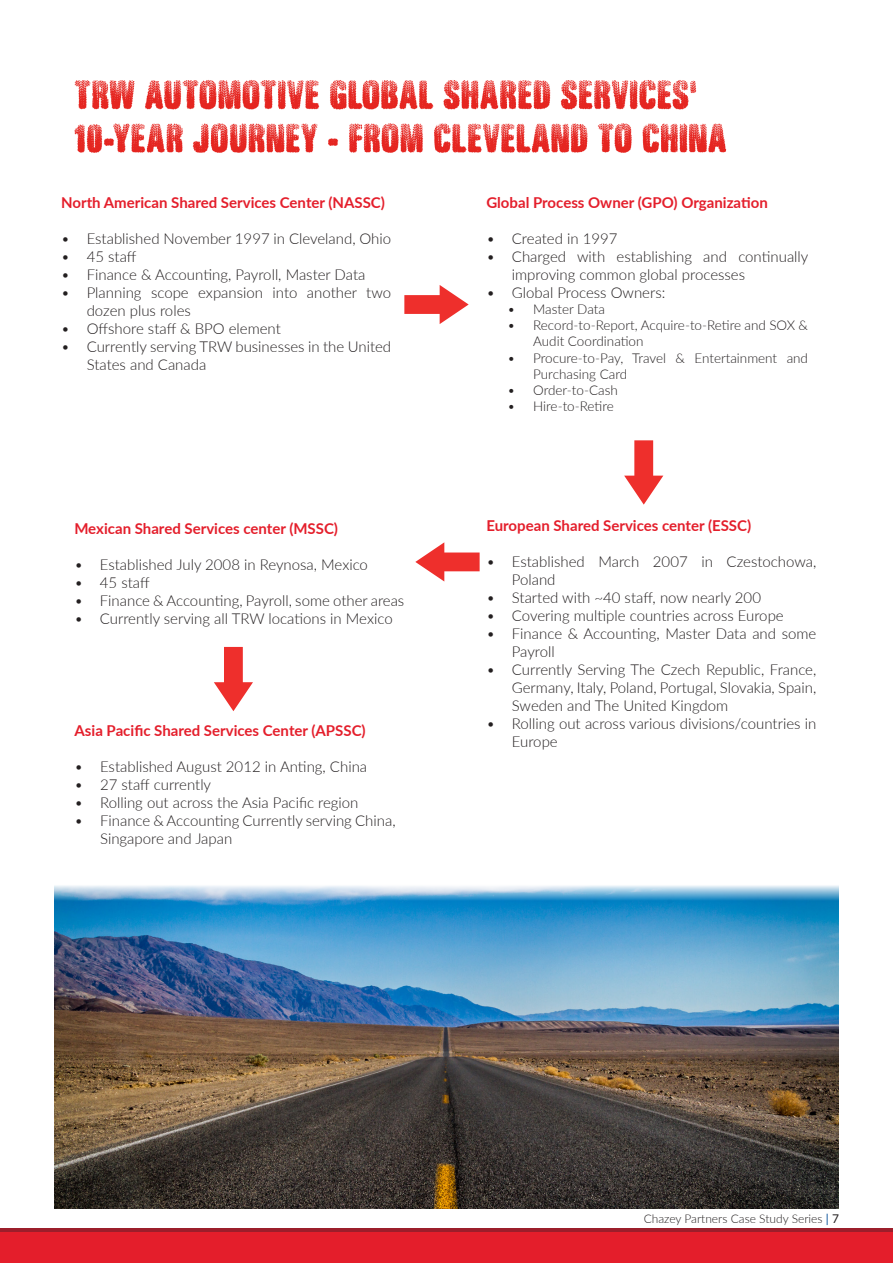
<style>
.page{position:relative;width:893px;height:1263px;background:#fff}
.page>*{position:absolute;margin:0;border:0;box-sizing:border-box;transform-origin:0 0}
.t1{font:300 15px/18px "Lato";color:#231f20}
.t2{font:700 15px "Lato";color:#e41e2b}
.t3{font:300 13.5px/16.2px "Lato";color:#231f20}
.t4{font:300 12px "Lato";color:#231f20}
.s1{font-weight:400;color:#004c97}
.s2{font-weight:400}
</style>
<div class="page">
<div style="left:0;top:1232px;width:893px;height:31px;background:#e41e2b"></div>
<hr style="left:0;top:1228px;width:893px;height:4px;background:#9c1e2b">
<img style="left:55px;top:885px;width:783px;height:324px">
<svg style="left:404px;top:285px;width:65px;height:39px"></svg>
<svg style="left:624px;top:440px;width:39px;height:65px"></svg>
<svg style="left:415px;top:542px;width:65px;height:39px"></svg>
<svg style="left:214px;top:647px;width:39px;height:64px"></svg>
<img style="left:74px;top:80px;width:653px;height:73px">
<p class="t2" style="left:61px;top:191px;width:325px">North American Shared Services Center (NASSC)</p>
<p class="t1" style="left:61px;top:229px;width:331px">• Established November 1997 in Cleveland, Ohio</p>
<p class="t1" style="left:61px;top:247px;width:77px">• 45 staff</p>
<p class="t1" style="left:61px;top:265px;width:306px">• Finance &amp; Accounting, Payroll, Master Data</p>
<p class="t1" style="left:87px;top:283px;width:306px;text-indent:-26px">• Planning scope expansion into another two dozen plus roles</p>
<p class="t1" style="left:61px;top:319px;width:221px">• Offshore staff &amp; BPO element</p>
<p class="t1" style="left:87px;top:337px;width:306px;text-indent:-26px">• Currently serving TRW businesses in the United<br>States and Canada</p>
<p class="t2" style="left:74px;top:518px;width:265px">Mexican Shared Services center (MSSC)</p>
<p class="t1" style="left:74px;top:555px;width:295px">• Established July 2008 in Reynosa, Mexico</p>
<p class="t1" style="left:74px;top:573px;width:77px">• 45 staff</p>
<p class="t1" style="left:74px;top:591px;width:331px">• Finance &amp; Accounting, Payroll, some other areas</p>
<p class="t1" style="left:74px;top:609px;width:320px">• Currently serving all TRW locations in Mexico</p>
<p class="t2" style="left:75px;top:720px;width:293px">Asia Pacific Shared Services Center (APSSC)</p>
<p class="t1" style="left:75px;top:757px;width:294px">• Established August 2012 in Anting, China</p>
<p class="t1" style="left:75px;top:775px;width:138px">• 27 staff currently</p>
<p class="t1" style="left:75px;top:793px;width:285px">• Rolling out across the Asia Pacific region</p>
<p class="t1" style="left:100px;top:811px;width:297px;text-indent:-26px">• Finance &amp; Accounting Currently serving China,<br>Singapore and Japan</p>
<p class="t2" style="left:486px;top:191px;width:283px">Global Process Owner (GPO) Organization</p>
<p class="t1" style="left:486px;top:229px;width:133px">• Created in 1997</p>
<p class="t1" style="left:512px;top:247px;width:298px;text-indent:-26px">• Charged with establishing and continually improving common global processes</p>
<p class="t1" style="left:486px;top:283px;width:180px">• Global Process Owners:</p>
<p class="t3" style="left:508px;top:300px;width:99px">• Master Data</p>
<p class="t3" style="left:533px;top:317px;width:276px;text-indent:-26px">• Record-to-Report, Acquire-to-Retire and SOX &amp;<br>Audit Coordination</p>
<p class="t3" style="left:533px;top:349px;width:276px;text-indent:-26px">• Procure-to-Pay, Travel &amp; Entertainment and<br>Purchasing Card</p>
<p class="t3" style="left:508px;top:381px;width:112px">• Order-to-Cash</p>
<p class="t3" style="left:508px;top:398px;width:108px">• Hire-to-Retire</p>
<p class="t2" style="left:486px;top:515px;width:266px">European Shared Services center (ESSC)</p>
<p class="t1" style="left:512px;top:552px;width:306px;text-indent:-26px">• Established March 2007 in Czestochowa,<br>Poland</p>
<p class="t1" style="left:486px;top:588px;width:276px">• Started with ~40 staff, now nearly 200</p>
<p class="t1" style="left:486px;top:606px;width:299px">• Covering multiple countries across Europe</p>
<p class="t1" style="left:512px;top:624px;width:306px;text-indent:-26px">• Finance &amp; Accounting, Master Data and some<br>Payroll</p>
<p class="t1" style="left:512px;top:660px;width:306px;text-align:justify;text-indent:-26px">• Currently Serving The Czech Republic, France, Germany, Italy, Poland, Portugal, Slovakia, Spain, Sweden and The United Kingdom</p>
<p class="t1" style="left:512px;top:714px;width:306px;text-indent:-26px">• Rolling out across various divisions/countries in<br>Europe</p>
<p class="t4" style="left:644px;top:1211px;width:197px">Chazey Partners Case Study Series <span class="s1">|</span> <span class="s2">7</span></p>
</div>
